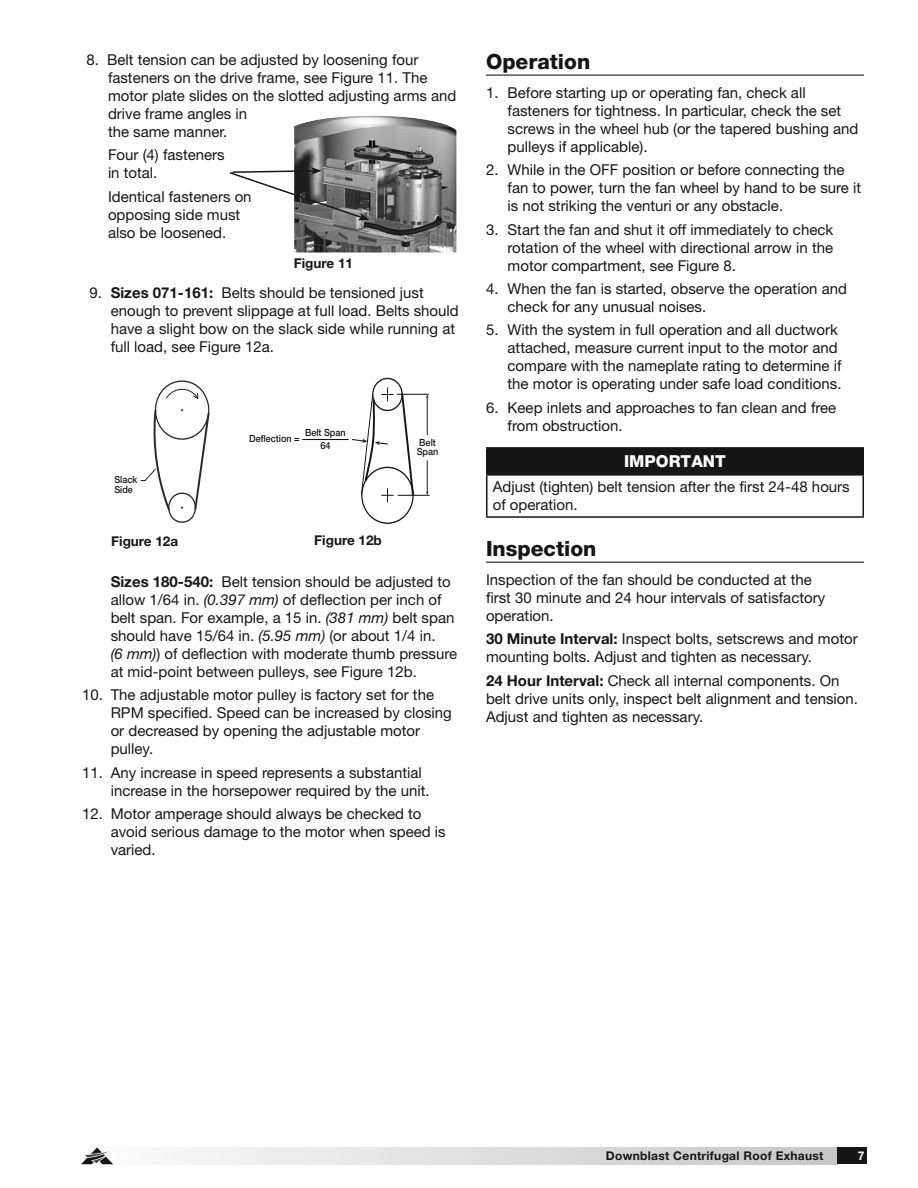
<style>
.page{position:relative;width:918px;height:1188px;background:#fff}
.page>*{position:absolute;margin:0;border:0;box-sizing:border-box;transform-origin:0 0}
.t1{font:800 21px "Helvetica Neue LT Std";color:#161616}
.t2{font:800 16.5px "Helvetica Neue LT Std";color:#fff}
.t3{font:15px/18px "Helvetica Neue LT Std";color:#161616}
.t4{font:700 13.5px "Helvetica Neue LT Std";color:#161616}
.t5{font:700 12px "Helvetica Neue LT Std";letter-spacing:.025em;color:#161616}
.t6{font:700 12px "Helvetica Neue LT Std";color:#fff}
.t7{font:500 9.9px/9.9px "Helvetica Neue LT Std";color:#161616;scale:.92 1}
.s1{font-weight:700}
.s2{font-style:italic}
</style>
<div class="page">
<div style="left:81px;top:1148px;width:756px;height:16px;background:linear-gradient(to right,#fbfbfb,#c6c6c6)"></div>
<div style="left:837px;top:1148px;width:30px;height:16px;background:#161616"></div>
<svg style="left:81px;top:1148px;width:32px;height:16px"></svg>
<img style="left:294px;top:116px;width:162px;height:136px">
<svg style="left:400px;top:393px;width:15px;height:102px"></svg>
<hr style="left:397px;top:394px;width:32px;height:1px;background:#161616">
<hr style="left:398px;top:495px;width:32px;height:1px;background:#161616">
<svg style="left:351px;top:387px;width:43px;height:115px"></svg>
<hr style="left:427px;top:397px;width:1px;height:38px;background:#161616">
<hr style="left:427px;top:460px;width:1px;height:32px;background:#161616">
<div style="left:372px;top:378px;width:31px;height:33px;border:1px solid #161616;border-radius:50%"></div>
<div style="left:361px;top:467px;width:53px;height:57px;border:1px solid #161616;border-radius:50%"></div>
<svg style="left:140px;top:380px;width:70px;height:143px"></svg>
<hr style="left:302px;top:439px;width:47px;height:1px;background:#161616">
<svg style="left:229px;top:167px;width:140px;height:53px"></svg>
<div style="left:487px;top:448px;width:376px;height:27px;background:#161616"></div>
<hr style="left:486px;top:476px;width:2px;height:40px;background:#161616">
<hr style="left:863px;top:476px;width:1px;height:40px;background:#161616">
<hr style="left:486px;top:516px;width:378px;height:2px;background:#161616">
<hr style="left:486px;top:447px;width:378px;height:2px;background:#161616">
<hr style="left:486px;top:449px;width:2px;height:25px;background:#161616">
<svg style="left:863px;top:449px;width:1px;height:25px"></svg>
<hr style="left:486px;top:474px;width:378px;height:2px;background:#161616">
<hr style="left:486px;top:561px;width:378px;height:2px;background:#585858">
<hr style="left:486px;top:74px;width:378px;height:2px;background:#585858">
<p class="t3" style="left:108px;top:52px;width:350px;text-indent:-22px">8. Belt tension can be adjusted by loosening four fasteners on the drive frame, see Figure 11. The motor plate slides on the slotted adjusting arms and drive frame angles in<br>the same manner.</p>
<p class="t3" style="left:108px;top:147px;width:118px">Four (4) fasteners in total.</p>
<p class="t3" style="left:108px;top:188px;width:145px">Identical fasteners on opposing side must also be loosened.</p>
<p class="t4" style="left:294px;top:258px;width:61px">Figure 11</p>
<p class="t3" style="left:111px;top:285px;width:350px;text-indent:-21px">9. <span class="s1">Sizes 071-161:</span> Belts should be tensioned just enough to prevent slippage at full load. Belts should have a slight bow on the slack side while running at full load, see Figure 12a.</p>
<p class="t7" style="left:114px;top:476px;width:26px">Slack<br>Side</p>
<p class="t7" style="left:249px;top:434px;width:56px">Deflection =</p>
<p class="t7" style="left:305px;top:427px;width:46px;line-height:12.6px;text-align:center">Belt Span<br>64</p>
<p class="t7" style="left:417px;top:438px;width:25px">Belt<br>Span</p>
<p class="t4" style="left:111px;top:536px;width:69px">Figure 12a</p>
<p class="t4" style="left:314px;top:535px;width:69px">Figure 12b</p>
<p class="t3" style="left:111px;top:574px;width:348px"><span class="s1">Sizes 180-540:</span> Belt tension should be adjusted to allow 1/64 in. <span class="s2">(0.397 mm)</span> of deflection per inch of belt span. For example, a 15 in. <span class="s2">(381 mm)</span> belt span should have 15/64 in. <span class="s2">(5.95 mm)</span> (or about 1/4 in.<br><span class="s2">(6 mm)</span>) of deflection with moderate thumb pressure at mid-point between pulleys, see Figure 12b.</p>
<p class="t3" style="left:111px;top:687px;width:343px;text-indent:-28px">10. The adjustable motor pulley is factory set for the RPM specified. Speed can be increased by closing or decreased by opening the adjustable motor pulley.</p>
<p class="t3" style="left:111px;top:764px;width:320px;text-indent:-28px">11. Any increase in speed represents a substantial increase in the horsepower required by the unit.</p>
<p class="t3" style="left:111px;top:806px;width:337px;text-indent:-28px">12. Motor amperage should always be checked to avoid serious damage to the motor when speed is varied.</p>
<h1 class="t1" style="left:486px;top:54px;width:106px">Operation</h1>
<p class="t3" style="left:508px;top:85px;width:352px;text-indent:-22px">1. Before starting up or operating fan, check all fasteners for tightness. In particular, check the set screws in the wheel hub (or the tapered bushing and pulleys if applicable).</p>
<p class="t3" style="left:508px;top:162px;width:355px;text-indent:-22px">2. While in the OFF position or before connecting the fan to power, turn the fan wheel by hand to be sure it is not striking the venturi or any obstacle.</p>
<p class="t3" style="left:508px;top:221px;width:327px;text-align:justify;text-indent:-22px">3. Start the fan and shut it off immediately to check rotation of the wheel with directional arrow in the motor compartment, see Figure 8.</p>
<p class="t3" style="left:508px;top:281px;width:341px;text-indent:-22px">4. When the fan is started, observe the operation and check for any unusual noises.</p>
<p class="t3" style="left:508px;top:322px;width:335px;text-indent:-22px">5. With the system in full operation and all ductwork attached, measure current input to the motor and compare with the nameplate rating to determine if the motor is operating under safe load conditions.</p>
<p class="t3" style="left:508px;top:400px;width:330px;text-indent:-22px">6. Keep inlets and approaches to fan clean and free from obstruction.</p>
<p class="t2" style="left:624px;top:455px;width:103px">IMPORTANT</p>
<p class="t3" style="left:493px;top:478px;width:359px">Adjust (tighten) belt tension after the first 24-48 hours of operation.</p>
<h1 class="t1" style="left:486px;top:541px;width:112px">Inspection</h1>
<p class="t3" style="left:486px;top:572px;width:341px">Inspection of the fan should be conducted at the first 30 minute and 24 hour intervals of satisfactory operation.</p>
<p class="t3" style="left:486px;top:631px;width:373px"><span class="s1">30 Minute Interval:</span> Inspect bolts, setscrews and motor mounting bolts. Adjust and tighten as necessary.</p>
<p class="t3" style="left:486px;top:673px;width:374px"><span class="s1">24 Hour Interval:</span> Check all internal components. On belt drive units only, inspect belt alignment and tension.<br>Adjust and tighten as necessary.</p>
<p class="t5" style="left:606px;top:1152px;width:219px">Downblast Centrifugal Roof Exhaust</p>
<p class="t6" style="left:858px;top:1152px;width:8px">7</p>
</div>
